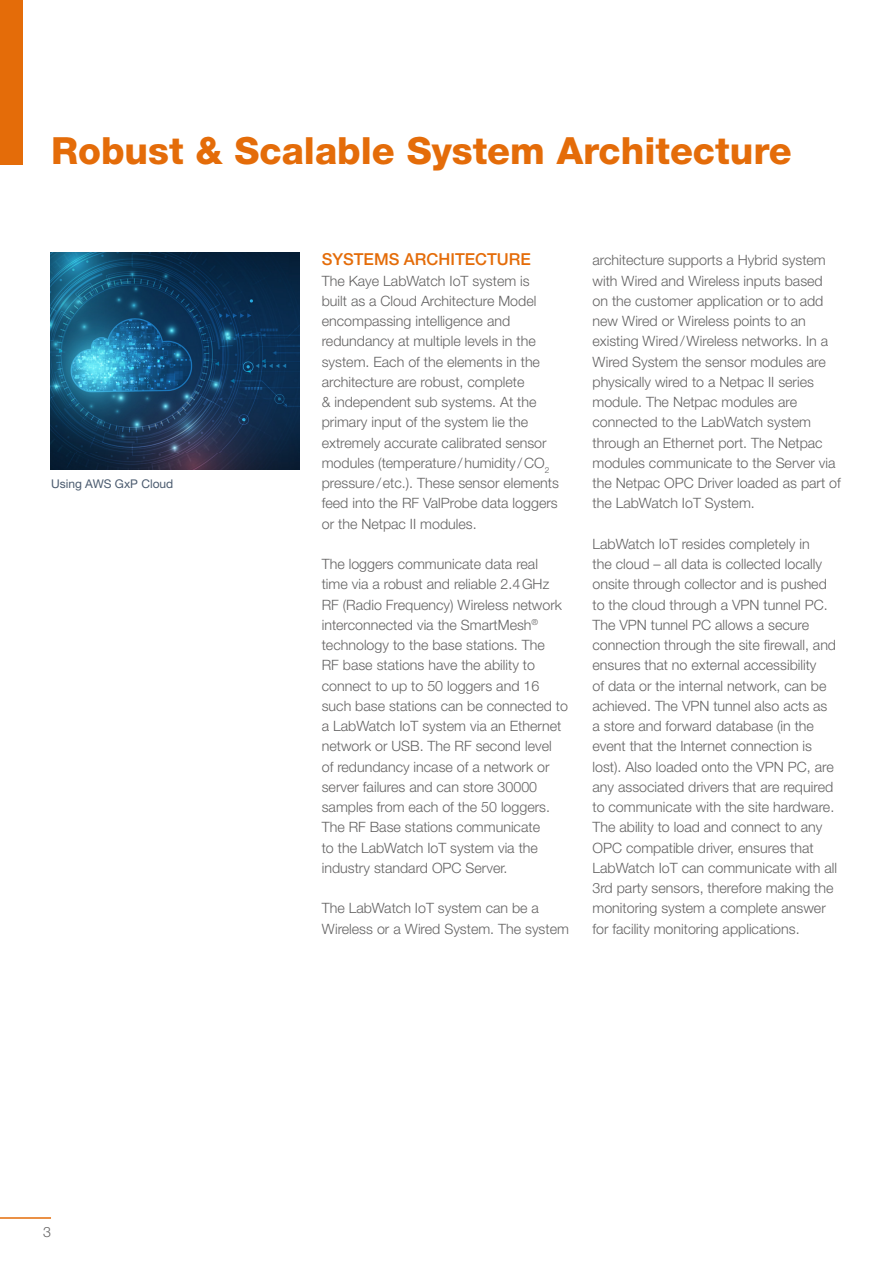
<style>
.page{position:relative;width:893px;height:1263px;background:#fff}
.page>*{position:absolute;margin:0;border:0;box-sizing:border-box;transform-origin:0 0}
.t1{font:800 37.5px "Helvetica Neue LT Pro";color:#e46c09}
.t2{font:500 16.5px "Helvetica Neue LT Pro";color:#e46c09}
.t3{font:300 14.25px/20.2px "Helvetica Neue LT Pro";color:#646363}
.t4{font:12px "Helvetica Neue LT Pro";color:#4b5b6f}
</style>
<div class="page">
<hr style="left:0;top:1217px;width:51px;height:2px;background:#e46c09">
<img style="left:50px;top:253px;width:250px;height:216px">
<div style="left:0;top:0;width:22px;height:164px;background:#e46c09"></div>
<h1 class="t1" style="left:51px;top:128px;width:742px">Robust &amp; Scalable System Architecture</h1>
<p class="t4" style="left:51px;top:476px;width:124px">Using AWS GxP Cloud</p>
<p class="t3" style="left:43px;top:1222px;width:9px">3</p>
<p class="t2" style="left:322px;top:249px;width:211px">SYSTEMS ARCHITECTURE</p>
<p class="t3" style="left:322px;top:270px;width:239px">The Kaye LabWatch IoT system is<br>built as a Cloud Architecture Model encompassing intelligence and redundancy at multiple levels in the system. Each of the elements in the architecture are robust, complete<br>&amp; independent sub systems. At the primary input of the system lie the extremely accurate calibrated sensor modules (temperature/humidity /CO<sub>2 </sub>pressure/etc.). These sensor elements feed into the RF ValProbe data loggers or the Netpac II modules.</p>
<p class="t3" style="left:322px;top:554px;width:248px">The loggers communicate data real<br>time via a robust and reliable 2.4GHz RF (Radio Frequency) Wireless network interconnected via the SmartMesh<sup>® </sup>technology to the base stations. The<br>RF base stations have the ability to connect to up to 50 loggers and 16 such base stations can be connected to a LabWatch IoT system via an Ethernet network or USB. The RF second level<br>of redundancy incase of a network or server failures and can store 30000 samples from each of the 50 loggers.<br>The RF Base stations communicate<br>to the LabWatch IoT system via the industry standard OPC Server.</p>
<p class="t3" style="left:322px;top:898px;width:249px">The LabWatch IoT system can be a<br>Wireless or a Wired System. The system</p>
<p class="t3" style="left:592px;top:250px;width:250px">architecture supports a Hybrid system with Wired and Wireless inputs based on the customer application or to add new Wired or Wireless points to an existing Wired/Wireless networks. In a Wired System the sensor modules are physically wired to a Netpac II series module. The Netpac modules are connected to the LabWatch system through an Ethernet port. The Netpac modules communicate to the Server via the Netpac OPC Driver loaded as part of the LabWatch IoT System.</p>
<p class="t3" style="left:592px;top:533px;width:246px">LabWatch IoT resides completely in<br>the cloud – all data is collected locally onsite through collector and is pushed to the cloud through a VPN tunnel PC.<br>The VPN tunnel PC allows a secure connection through the site firewall, and ensures that no external accessibility<br>of data or the internal network, can be achieved. The VPN tunnel also acts as a store and forward database (in the event that the Internet connection is lost). Also loaded onto the VPN PC, are any associated drivers that are required to communicate with the site hardware.<br>The ability to load and connect to any OPC compatible driver, ensures that LabWatch IoT can communicate with all 3rd party sensors, therefore making the monitoring system a complete answer for facility monitoring applications.</p>
</div>
